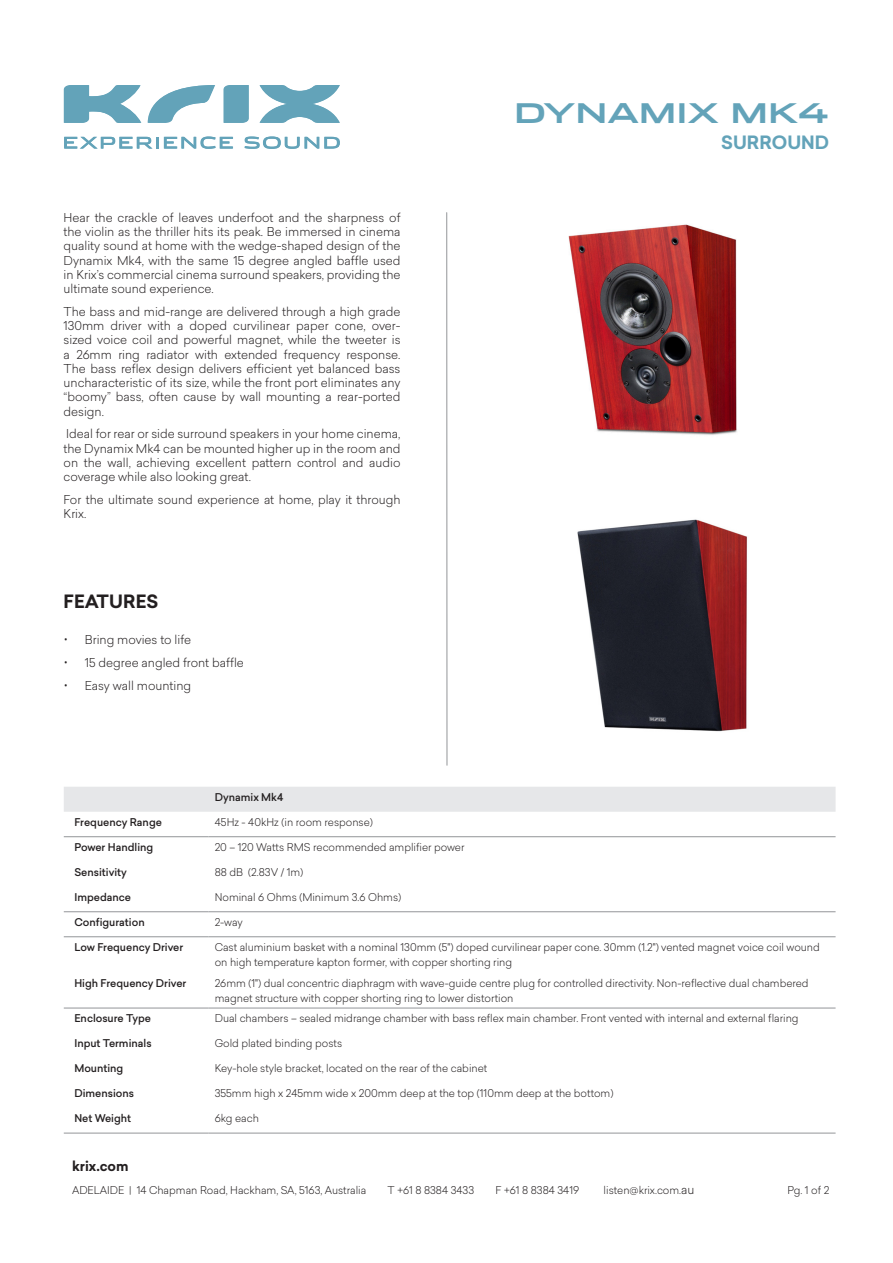
<style>
.page{position:relative;width:893px;height:1263px;background:#fff}
.page>*{position:absolute;margin:0;border:0;box-sizing:border-box;transform-origin:0 0}
.t1{font:700 27px "Stainless Ext";color:#63a3b9}
.Heading_sub_body_spa{font:700 18px "Sailec";color:#231f20}
.Body_text{font:700 18px "Sailec";color:#63a3b9}
.t2{font:700 13.5px "Sailec";color:#231f20}
.Body_text-2{font:300 12px/14.2px "Sailec";color:#231f20;text-align:justify}
.t3{font:300 10.5px/15px "Sailec";color:#231f20}
.t4{font:500 10.5px "Sailec";color:#231f20}
.s1{font-family:"Open Sans";font-size:12.75px}
.s2{font-size:12px}
</style>
<div class="page">
<svg style="left:148px;top:85px;width:67px;height:38px"></svg>
<svg style="left:64px;top:85px;width:77px;height:38px"></svg>
<svg style="left:223px;top:85px;width:26px;height:38px"></svg>
<svg style="left:259px;top:85px;width:81px;height:38px"></svg>
<svg style="left:64px;top:137px;width:169px;height:12px"></svg>
<svg style="left:244px;top:137px;width:96px;height:12px"></svg>
<img style="left:568px;top:224px;width:169px;height:211px">
<img style="left:577px;top:519px;width:170px;height:213px">
<div style="left:64px;top:787px;width:772px;height:25px;background:#e6e7e9"></div>
<hr style="left:64px;top:1133px;width:144px;height:1px;background:#939598">
<hr style="left:208px;top:1133px;width:628px;height:1px;background:#939598">
<hr style="left:64px;top:1008px;width:144px;height:1px;background:#939598">
<hr style="left:208px;top:1008px;width:628px;height:1px;background:#939598">
<hr style="left:64px;top:936px;width:144px;height:1px;background:#939598">
<hr style="left:208px;top:936px;width:628px;height:1px;background:#939598">
<hr style="left:64px;top:836px;width:144px;height:1px;background:#939598">
<hr style="left:208px;top:836px;width:628px;height:1px;background:#939598">
<hr style="left:64px;top:911px;width:144px;height:1px;background:#939598">
<hr style="left:208px;top:911px;width:628px;height:1px;background:#939598">
<hr style="left:446px;top:213px;width:1px;height:552px;background:#939598">
<p class="t1" style="left:514px;top:98px;width:317px">DYNAMIX MK4</p>
<p class="Body_text-2" style="left:64px;top:210px;width:338px">Hear the crackle of leaves underfoot and the sharpness of the violin as the thriller hits its peak. Be immersed in cinema quality sound at home with the wedge-shaped design of the Dynamix Mk4, with the same 15 degree angled baffle used in Krix’s commercial cinema surround speakers, providing the ultimate sound experience.</p>
<p class="Body_text-2" style="left:64px;top:304px;width:338px">The bass and mid-range are delivered through a high grade 130mm driver with a doped curvilinear paper cone, over&shy;sized voice coil and powerful magnet, while the tweeter is a 26mm ring radiator with extended frequency response.<br>The bass reflex design delivers efficient yet balanced bass uncharacteristic of its size, while the front port eliminates any “boomy” bass, often cause by wall mounting a rear-ported design.</p>
<p class="Body_text-2" style="left:64px;top:427px;width:338px">Ideal for rear or side surround speakers in your home cinema, the Dynamix Mk4 can be mounted higher up in the room and on the wall, achieving excellent pattern control and audio coverage while also looking great.</p>
<p class="Body_text-2" style="left:64px;top:492px;width:338px">For the ultimate sound experience at home, play it through<br>Krix.</p>
<p class="Heading_sub_body_spa" style="left:64px;top:589px;width:96px">FEATURES</p>
<p class="Body_text-2" style="left:64px;top:632px;width:129px"><span class="s1">•</span> Bring movies to life</p>
<p class="Body_text-2" style="left:64px;top:655px;width:182px"><span class="s1">•</span> 15 degree angled front baffle</p>
<p class="Body_text-2" style="left:64px;top:678px;width:129px"><span class="s1">•</span> Easy wall mounting</p>
<p class="t4" style="left:215px;top:790px;width:70px">Dynamix Mk4</p>
<p class="Body_text" style="left:721px;top:129px;width:109px">SURROUND</p>
<p class="t4" style="left:74px;top:815px;width:89px">Frequency Range</p>
<p class="t3" style="left:215px;top:814px;width:160px">45Hz - 40kHz (in room response)</p>
<p class="t4" style="left:74px;top:840px;width:80px">Power Handling</p>
<p class="t3" style="left:215px;top:839px;width:251px">20 – 120 Watts RMS recommended amplifier power</p>
<p class="t4" style="left:74px;top:865px;width:54px">Sensitivity</p>
<p class="t3" style="left:215px;top:864px;width:90px">88 dB (2.83V / 1m)</p>
<p class="t4" style="left:74px;top:890px;width:58px">Impedance</p>
<p class="t3" style="left:215px;top:889px;width:188px">Nominal 6 Ohms (Minimum 3.6 Ohms)</p>
<p class="t4" style="left:74px;top:915px;width:72px">Configuration</p>
<p class="t3" style="left:215px;top:914px;width:30px">2-way</p>
<p class="t4" style="left:74px;top:940px;width:110px">Low Frequency Driver</p>
<p class="t3" style="left:215px;top:939px;width:607px">Cast aluminium basket with a nominal 130mm (5") doped curvilinear paper cone. 30mm (1.2") vented magnet voice coil wound on high temperature kapton former, with copper shorting ring</p>
<p class="t4" style="left:74px;top:975px;width:113px">High Frequency Driver</p>
<p class="t3" style="left:215px;top:975px;width:595px">26mm (1") dual concentric diaphragm with wave-guide centre plug for controlled directivity. Non-reflective dual chambered magnet structure with copper shorting ring to lower distortion</p>
<p class="t4" style="left:74px;top:1011px;width:78px">Enclosure Type</p>
<p class="t3" style="left:215px;top:1011px;width:585px">Dual chambers – sealed midrange chamber with bass reflex main chamber. Front vented with internal and external flaring</p>
<p class="t4" style="left:74px;top:1036px;width:79px">Input Terminals</p>
<p class="t3" style="left:215px;top:1036px;width:129px">Gold plated binding posts</p>
<p class="t4" style="left:74px;top:1061px;width:50px">Mounting</p>
<p class="t3" style="left:215px;top:1061px;width:274px">Key-hole style bracket, located on the rear of the cabinet</p>
<p class="t4" style="left:74px;top:1086px;width:61px">Dimensions</p>
<p class="t3" style="left:215px;top:1086px;width:400px">355mm high x 245mm wide x 200mm deep at the top (110mm deep at the bottom)</p>
<p class="t4" style="left:74px;top:1111px;width:58px">Net Weight</p>
<p class="t3" style="left:215px;top:1111px;width:46px">6kg each</p>
<p class="t2" style="left:72px;top:1156px;width:58px">krix.com</p>
<p class="t3" style="left:72px;top:1182px;width:296px">ADELAIDE | 14 Chapman Road, Hackham, SA, 5163, Australia</p>
<p class="t3" style="left:388px;top:1182px;width:88px">T +61 8 8384 3433</p>
<p class="t3" style="left:496px;top:1182px;width:85px">F +61 8 8384 3419</p>
<p class="t3" style="left:604px;top:1182px;width:92px">listen@krix.com.<span class="s2">au</span></p>
<p class="t3" style="left:787px;top:1182px;width:43px">Pg. 1 of 2</p>
</div>
